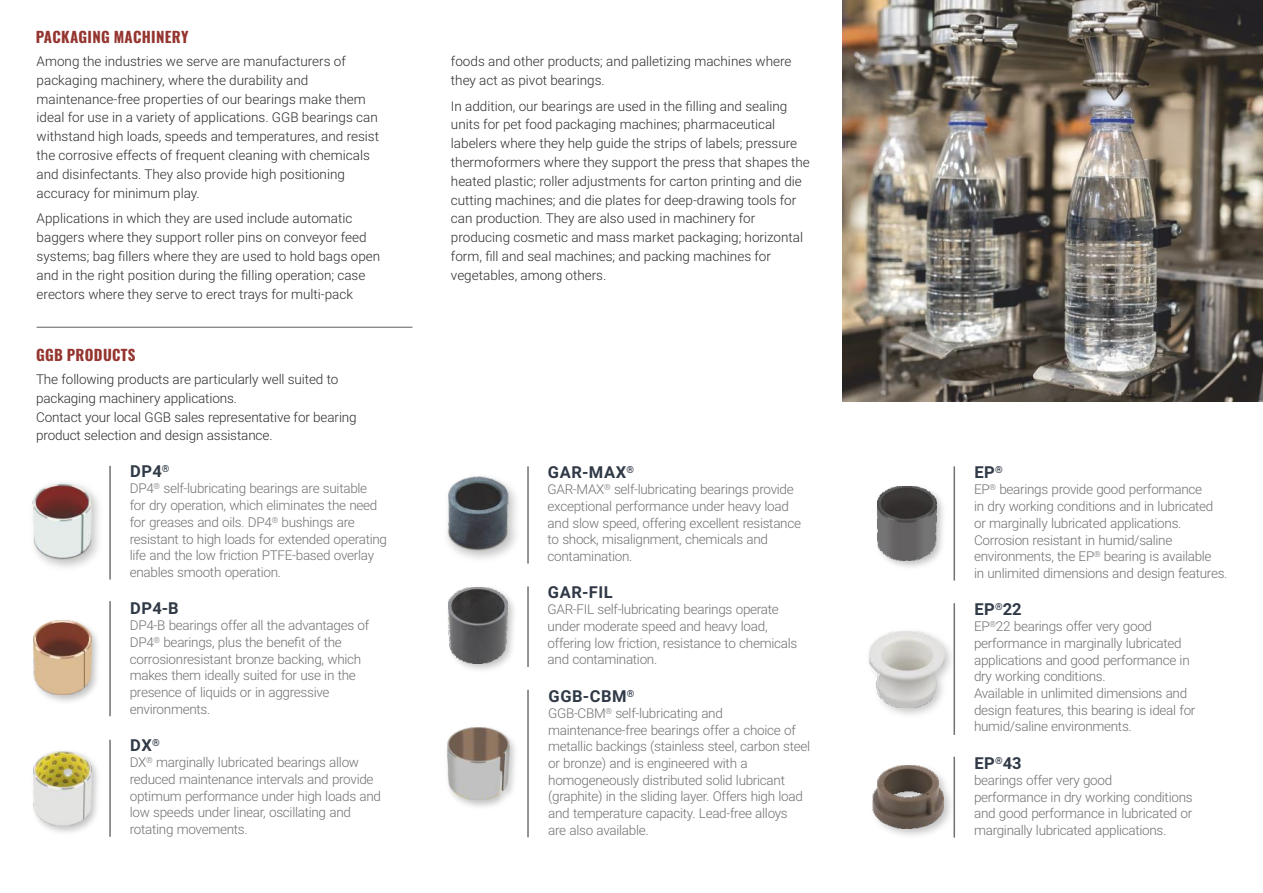
<style>
.page{position:relative;width:1263px;height:893px;background:#fff}
.page>*{position:absolute;margin:0;border:0;box-sizing:border-box;transform-origin:0 0}
.t1{font:700 16.5px "Roboto";letter-spacing:.035em;color:#303946}
.t2{font:700 15px "Oswald";letter-spacing:.02em;color:#953530}
.t3{font:300 13.5px/16.6px "Roboto";letter-spacing:-.02em;color:#717171}
.t4{font:300 13.5px/18.8px "Roboto";color:#2e2e2d}
.t5{font:700 9.75px "Roboto";color:#303946}
.t6{font:300 8.25px "Roboto";color:#717171}
</style>
<div class="page">
<img style="left:31px;top:481px;width:70px;height:80px">
<hr style="left:109px;top:466px;width:2px;height:113px;background:#717171">
<hr style="left:953px;top:466px;width:2px;height:115px;background:#717171">
<hr style="left:953px;top:603px;width:2px;height:132px;background:#717171">
<hr style="left:109px;top:601px;width:2px;height:115px;background:#717171">
<hr style="left:109px;top:740px;width:2px;height:97px;background:#717171">
<img style="left:445px;top:475px;width:73px;height:79px">
<hr style="left:527px;top:466px;width:2px;height:98px;background:#717171">
<hr style="left:527px;top:586px;width:2px;height:81px;background:#717171">
<hr style="left:37px;top:327px;width:375px;height:1px;background:#717171">
<img style="left:44px;top:630px;width:54px;height:72px">
<img style="left:33px;top:620px;width:58px;height:74px">
<img style="left:43px;top:761px;width:55px;height:72px">
<img style="left:33px;top:751px;width:58px;height:74px">
<hr style="left:527px;top:690px;width:2px;height:147px;background:#717171">
<img style="left:457px;top:738px;width:58px;height:69px">
<img style="left:447px;top:727px;width:62px;height:72px">
<img style="left:460px;top:587px;width:54px;height:83px">
<img style="left:448px;top:588px;width:60px;height:75px">
<img style="left:889px;top:495px;width:54px;height:72px">
<img style="left:877px;top:486px;width:59px;height:75px">
<img style="left:886px;top:620px;width:68px;height:106px">
<img style="left:869px;top:631px;width:75px;height:76px">
<img style="left:885px;top:757px;width:70px;height:81px">
<img style="left:872px;top:766px;width:72px;height:62px">
<img style="left:842px;top:0;width:421px;height:401px">
<p class="t2" style="left:36px;top:26px;width:154px">PACKAGING MACHINERY</p>
<p class="t4" style="left:37px;top:53px;width:344px">Among the industries we serve are manufacturers of packaging machinery, where the durability and maintenance-free properties of our bearings make them ideal for use in a variety of applications. GGB bearings can withstand high loads, speeds and temperatures, and resist the corrosive effects of frequent cleaning with chemicals and disinfectants. They also provide high positioning accuracy for minimum play.</p>
<p class="t4" style="left:37px;top:211px;width:345px">Applications in which they are used include automatic baggers where they support roller pins on conveyor feed systems; bag fillers where they are used to hold bags open and in the right position during the filling operation; case erectors where they serve to erect trays for multi-pack</p>
<p class="t2" style="left:36px;top:345px;width:101px">GGB PRODUCTS</p>
<p class="t4" style="left:36px;top:372px;width:322px">The following products are particularly well suited to packaging machinery applications.<br>Contact your local GGB sales representative for bearing product selection and design assistance.</p>
<p class="t4" style="left:451px;top:53px;width:342px">foods and other products; and palletizing machines where they act as pivot bearings.</p>
<p class="t4" style="left:451px;top:98px;width:360px">In addition, our bearings are used in the filling and sealing units for pet food packaging machines; pharmaceutical labelers where they help guide the strips of labels; pressure thermoformers where they support the press that shapes the heated plastic; roller adjustments for carton printing and die cutting machines; and die plates for deep-drawing tools for can production. They are also used in machinery for producing cosmetic and mass market packaging; horizontal form, fill and seal machines; and packing machines for vegetables, among others.</p>
<p class="t1" style="left:130px;top:460px;width:41px">DP <sup>®</sup>4</p>
<p class="t5" style="left:995px;top:463px;width:9px">®</p>
<p class="t1" style="left:548px;top:461px;width:80px">GAR-MAX</p>
<p class="t5" style="left:626px;top:463px;width:9px">®</p>
<p class="t1" style="left:974px;top:461px;width:22px">EP</p>
<p class="t3" style="left:130px;top:482px;width:249px">DP <sup>®</sup>4 self-lubricating bearings are suitable for dry operation, which eliminates the need</p>
<p class="t6" style="left:272px;top:516px;width:8px">®</p>
<p class="t3" style="left:130px;top:515px;width:259px">for greases and oils. DP4 bushings are resistant to high loads for extended operating life and the low friction PTFE-based overlay enables smooth operation.</p>
<p class="t1" style="left:130px;top:597px;width:50px">DP4-B</p>
<p class="t3" style="left:130px;top:618px;width:241px">DP4-B bearings offer all the advantages of DP <sup>®</sup>4 bearings, plus the benefit of the corrosionresistant bronze backing, which makes them ideally suited for use in the presence of liquids or in aggressive environments.</p>
<p class="t1" style="left:130px;top:734px;width:31px">DX<sup>®</sup></p>
<p class="t3" style="left:130px;top:756px;width:253px">DX<sup>®</sup> marginally lubricated bearings allow reduced maintenance intervals and provide optimum performance under high loads and low speeds under linear, oscillating and rotating movements.</p>
<p class="t3" style="left:548px;top:482px;width:248px">GAR-MAX self-lubricating bearings provide</p>
<p class="t6" style="left:604px;top:484px;width:8px">®</p>
<p class="t3" style="left:548px;top:499px;width:255px">exceptional performance under heavy load and slow speed, offering excellent resistance to shock, misalignment, chemicals and contamination.</p>
<p class="t1" style="left:548px;top:581px;width:66px">GAR-FIL</p>
<p class="t3" style="left:548px;top:603px;width:251px">GAR-FIL self-lubricating bearings operate under moderate speed and heavy load, offering low friction, resistance to chemicals and contamination.</p>
<p class="t1" style="left:548px;top:684px;width:80px">GGB-CBM</p>
<p class="t5" style="left:627px;top:687px;width:9px">®</p>
<p class="t3" style="left:548px;top:706px;width:176px">GGB-CBM self-lubricating and</p>
<p class="t6" style="left:605px;top:708px;width:8px">®</p>
<p class="t3" style="left:548px;top:723px;width:263px">maintenance-free bearings offer a choice of metallic backings (stainless steel, carbon steel or bronze) and is engineered with a homogeneously distributed solid lubricant (graphite) in the sliding layer. Offers high load and temperature capacity. Lead-free alloys<br>are also available.</p>
<p class="t3" style="left:974px;top:483px;width:241px">EP bearings provide good performance in dry working conditions and in lubricated or marginally lubricated applications.<br>Corrosion resistant in humid/saline</p>
<p class="t6" style="left:1094px;top:551px;width:8px">®</p>
<p class="t6" style="left:989px;top:484px;width:8px">®</p>
<p class="t3" style="left:974px;top:549px;width:255px">environments, the EP bearing is available<br>in unlimited dimensions and design features.</p>
<p class="t1" style="left:974px;top:598px;width:49px">EP 22</p>
<p class="t5" style="left:995px;top:600px;width:9px">®</p>
<p class="t3" style="left:974px;top:620px;width:223px">EP 22 bearings offer very good performance in marginally lubricated applications and good performance in dry working conditions.<br>Available in unlimited dimensions and design features, this bearing is ideal for humid/saline environments.</p>
<p class="t6" style="left:989px;top:621px;width:8px">®</p>
<p class="t1" style="left:974px;top:751px;width:49px">EP 43</p>
<p class="t5" style="left:995px;top:753px;width:9px">®</p>
<p class="t3" style="left:974px;top:773px;width:220px">bearings offer very good<br>performance in dry working conditions and good performance in lubricated or marginally lubricated applications.</p>
</div>
